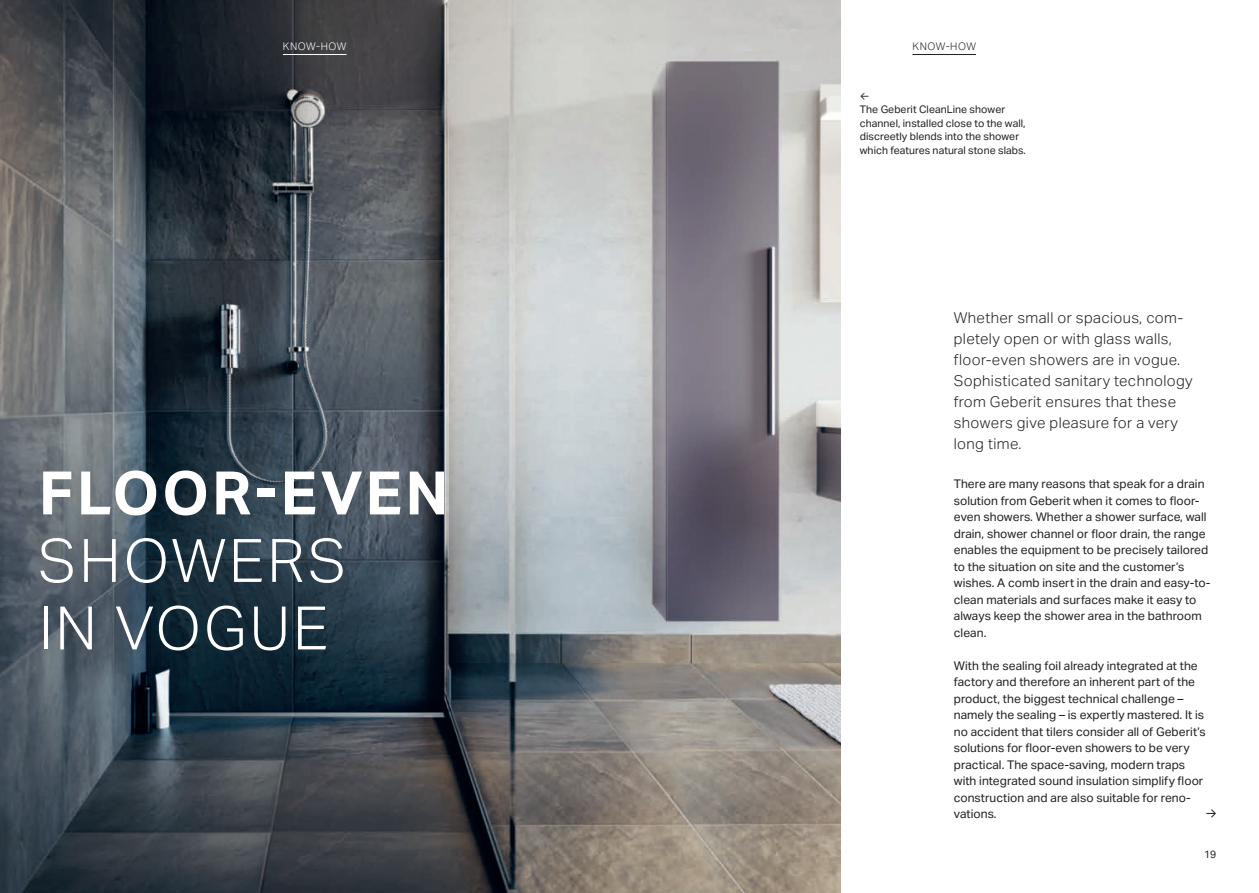
<style>
.page{position:relative;width:1259px;height:893px;background:#fff}
.page>*{position:absolute;margin:0;border:0;box-sizing:border-box;transform-origin:0 0}
.t1{font:300 60px/67.5px "Aktiv Grotesk Geberit";letter-spacing:.05em;color:#fff}
.t2{font:700 60px "Aktiv Grotesk Geberit";letter-spacing:.05em;color:#fff}
.t3{font:300 15px/21px "Aktiv Grotesk Geberit";letter-spacing:.025em;color:#231f20}
.t4{font:12.75px "Aktiv Grotesk Geberit";color:#231f20}
.t5{font:12px/16.5px "Aktiv Grotesk Geberit";letter-spacing:.005em;color:#231f20}
.t6{font:10.5px/13.5px "Aktiv Grotesk Geberit";letter-spacing:.005em;color:#231f20}
.t7{font:300 10.5px "Aktiv Grotesk Geberit";letter-spacing:.05em;color:#fff}
.t8{font:300 10.5px "Aktiv Grotesk Geberit";letter-spacing:.05em;color:#231f20}
</style>
<div class="page">
<img style="left:0;top:0;width:840px;height:893px">
<hr style="left:912px;top:54px;width:64px;height:1px;background:#231f20">
<hr style="left:283px;top:54px;width:63px;height:1px;background:#fff">
<p class="t7" style="left:283px;top:40px;width:65px">KNOW-HOW</p>
<p class="t8" style="left:912px;top:40px;width:65px">KNOW-HOW</p>
<p class="t6" style="left:860px;top:89px;width:167px">←<br>The Geberit CleanLine shower channel, installed close to the wall, discreetly blends into the shower which features natural stone slabs.</p>
<h1 class="t2" style="left:39px;top:456px;width:411px">FLOOR-EVEN</h1>
<h1 class="t1" style="left:38px;top:527px;width:310px">SHOWERS<br>IN VOGUE</h1>
<p class="t3" style="left:954px;top:307px;width:240px">Whether small or spacious, com&shy;pletely open or with glass walls, floor-even showers are in vogue.<br>Sophisticated sanitary technology from Geberit ensures that these showers give pleasure for a very long time.</p>
<p class="t5" style="left:954px;top:475px;width:258px">There are many reasons that speak for a drain solution from Geberit when it comes to floor&shy;even showers. Whether a shower surface, wall drain, shower channel or floor drain, the range enables the equipment to be precisely tailored to the situation on site and the customer’s wishes. A comb insert in the drain and easy-to&shy;clean materials and surfaces make it easy to always keep the shower area in the bathroom clean.</p>
<p class="t5" style="left:954px;top:657px;width:253px">With the sealing foil already integrated at the factory and therefore an inherent part of the product, the biggest technical challenge – namely the sealing – is expertly mastered. It is no accident that tilers consider all of Geberit’s solutions for floor-even showers to be very practical. The space-saving, modern traps with integrated sound insulation simplify floor construction and are also suitable for reno&shy;vations.</p>
<p class="t4" style="left:1205px;top:806px;width:12px">→</p>
<p class="t6" style="left:1204px;top:847px;width:14px">19</p>
</div>
